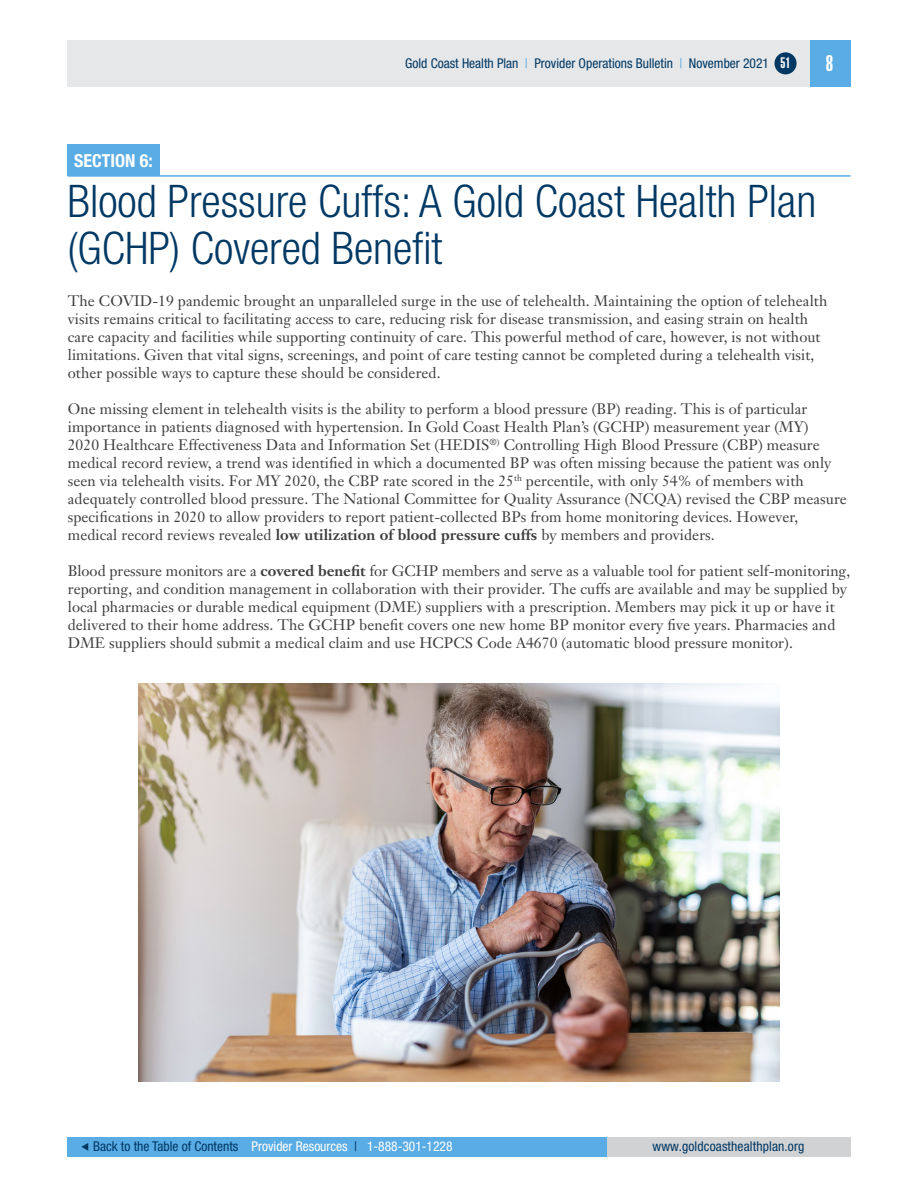
<style>
.page{position:relative;width:918px;height:1188px;background:#fff}
.page>*{position:absolute;margin:0;border:0;box-sizing:border-box;transform-origin:0 0}
.t1{font:300 condensed 45px/46.5px "Helvetica Neue";color:#003864}
.t2{font:22.35px "Helvetica LT Std Ultra Comp";color:#fff}
.t3{font:700 condensed 18px "Helvetica Neue";color:#fff}
.t4{font:15px/18px "Janson Text";letter-spacing:.005em;color:#3e3e3f}
.t5{font:condensed 13.5px "Helvetica Neue";color:#003864}
.t6{font:condensed 13.5px "Helvetica Neue";color:#fff}
.s1{color:#5aace5}
.s2{font-family:"Helvetica LT Std Ultra Comp";font-stretch:normal;font-size:15px;color:#fff}
.s3{font-weight:700}
.s4{color:#003864}
</style>
<div class="page">
<div style="left:810px;top:40px;width:40px;height:47px;background:#5aace5"></div>
<div style="left:68px;top:40px;width:742px;height:47px;background:#e6e7e9"></div>
<div style="left:774px;top:52px;width:23px;height:22px;background:#003864;border-radius:50%"></div>
<div style="left:607px;top:1137px;width:244px;height:20px;background:#d1d2d4"></div>
<div style="left:68px;top:1137px;width:539px;height:20px;background:#5aace5"></div>
<svg style="left:81px;top:1143px;width:7px;height:8px"></svg>
<hr style="left:68px;top:175px;width:783px;height:2px;background:#5aace5">
<div style="left:68px;top:144px;width:92px;height:32px;background:#5aace5"></div>
<img style="left:139px;top:684px;width:640px;height:398px">
<p class="t3" style="left:74px;top:149px;width:80px">SECTION 6:</p>
<p class="t5" style="left:405px;top:55px;width:387px">Gold Coast Health Plan <span class="s1">|</span> Provider Operations Bulletin <span class="s1">|</span> November 2021 <span class="s2">51</span></p>
<h2 class="t2" style="left:826px;top:51px;width:9px">8</h2>
<h1 class="t1" style="left:68px;top:178px;width:750px">Blood Pressure Cuffs: A Gold Coast Health Plan (GCHP) Covered Benefit</h1>
<p class="t4" style="left:68px;top:292px;width:761px">The COVID-19 pandemic brought an unparalleled surge in the use of telehealth. Maintaining the option of telehealth visits remains critical to facilitating access to care, reducing risk for disease transmission, and easing strain on health care capacity and facilities while supporting continuity of care. This powerful method of care, however, is not without limitations. Given that vital signs, screenings, and point of care testing cannot be completed during a telehealth visit, other possible ways to capture these should be considered.</p>
<p class="t4" style="left:68px;top:400px;width:781px">One missing element in telehealth visits is the ability to perform a blood pressure (BP) reading. This is of particular importance in patients diagnosed with hypertension. In Gold Coast Health Plan’s (GCHP) measurement year (MY)<br>2020 Healthcare Effectiveness Data and Information Set (HEDIS<sup>®)</sup> Controlling High Blood Pressure (CBP) measure medical record review, a trend was identified in which a documented BP was often missing because the patient was only seen via telehealth visits. For MY 2020, the CBP rate scored in the 25<sup>th</sup> percentile, with only 54% of members with adequately controlled blood pressure. The National Committee for Quality Assurance (NCQA) revised the CBP measure specifications in 2020 to allow providers to report patient-collected BPs from home monitoring devices. However, medical record reviews revealed <span class="s3">low utilization of blood pressure cuffs</span> by members and providers.</p>
<p class="t4" style="left:68px;top:562px;width:784px">Blood pressure monitors are a <span class="s3">covered benefit</span> for GCHP members and serve as a valuable tool for patient self-monitoring, reporting, and condition management in collaboration with their provider. The cuffs are available and may be supplied by local pharmacies or durable medical equipment (DME) suppliers with a prescription. Members may pick it up or have it delivered to their home address. The GCHP benefit covers one new home BP monitor every five years. Pharmacies and DME suppliers should submit a medical claim and use HCPCS Code A4670 (automatic blood pressure monitor).</p>
<p class="t6" style="left:93px;top:1139px;width:361px"><span class="s4">Back to the Table of Contents</span> Provider Resources <span class="s4">|</span> 1-888-301-1228</p>
<p class="t5" style="left:653px;top:1139px;width:153px">www.goldcoasthealthplan.org</p>
</div>
